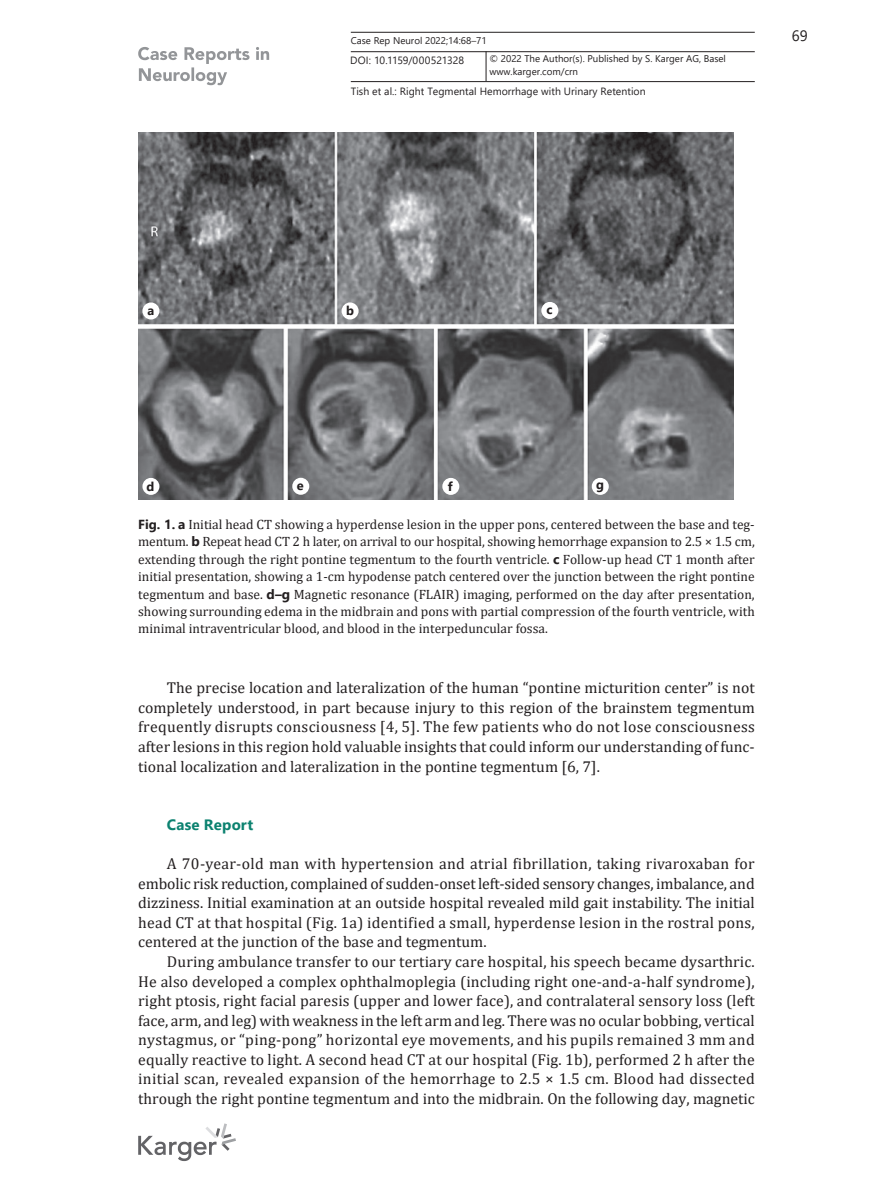
<style>
.page{position:relative;width:893px;height:1191px;background:#fff}
.page>*{position:absolute;margin:0;border:0;box-sizing:border-box;transform-origin:0 0}
.t1{font:15.75px/19.5px "Cambria";color:#231f20;text-align:justify}
.t2{font:700 15px "Segoe UI";letter-spacing:.015em;color:#0c8270}
.t3{font:15px "Segoe UI";color:#231f20}
.t4{font:13.5px/17.4px "Cambria";color:#231f20;text-align:justify}
.t5{font:700 12.75px "Segoe UI";color:#231f20}
.t6{font:10.5px "Segoe UI";letter-spacing:.005em;color:#231f20}
.t7{font:9.75px "Segoe UI";color:#231f20}
.s1{font-family:"Segoe UI";font-weight:700;font-size:13.2px}
.s2{font-family:"Segoe UI";font-weight:700}
</style>
<div class="page">
<svg style="left:138px;top:47px;width:131px;height:38px"></svg>
<hr style="left:351px;top:51px;width:404px;height:1px;background:#231f20">
<hr style="left:351px;top:81px;width:404px;height:1px;background:#231f20">
<hr style="left:351px;top:32px;width:404px;height:1px;background:#231f20">
<hr style="left:486px;top:51px;width:1px;height:30px;background:#231f20">
<svg style="left:138px;top:1123px;width:98px;height:38px"></svg>
<img style="left:138px;top:133px;width:596px;height:366px">
<div style="left:142px;top:302px;width:17px;height:17px;background:#fff;border-radius:50%"></div>
<div style="left:342px;top:302px;width:17px;height:17px;background:#fff;border-radius:50%"></div>
<div style="left:541px;top:302px;width:17px;height:17px;background:#fff;border-radius:50%"></div>
<div style="left:292px;top:478px;width:17px;height:17px;background:#fff;border-radius:50%"></div>
<div style="left:142px;top:478px;width:17px;height:17px;background:#fff;border-radius:50%"></div>
<div style="left:442px;top:478px;width:17px;height:17px;background:#fff;border-radius:50%"></div>
<div style="left:592px;top:478px;width:17px;height:17px;background:#fff;border-radius:50%"></div>
<p class="t7" style="left:351px;top:31px;width:137px">Case Rep Neurol 2022;14:68–71</p>
<p class="t6" style="left:350px;top:50px;width:116px">DOI: 10.1159/000521328</p>
<p class="t7" style="left:489px;top:50px;width:238px">© 2022 The Author(s). Published by S. Karger AG, Basel</p>
<p class="t7" style="left:489px;top:62px;width:90px">www.karger.com/crn</p>
<p class="t6" style="left:351px;top:81px;width:296px">Tish et al.: Right Tegmental Hemorrhage with Urinary Retention</p>
<p class="t3" style="left:792px;top:22px;width:17px">69</p>
<p class="t5" style="left:148px;top:298px;width:8px">a</p>
<p class="t5" style="left:346px;top:299px;width:9px">b</p>
<p class="t5" style="left:546px;top:297px;width:8px">c</p>
<p class="t5" style="left:147px;top:474px;width:9px">d</p>
<p class="t5" style="left:297px;top:473px;width:8px">e</p>
<p class="t5" style="left:448px;top:474px;width:6px">f</p>
<p class="t5" style="left:596px;top:472px;width:9px">g</p>
<p class="t4" style="left:138px;top:515px;width:618px"><span class="s1">Fig. 1.</span> <span class="s2">a</span> Initial head CT showing a hyperdense lesion in the upper pons, centered between the base and teg&shy;mentum. <span class="s2">b</span> Repeat head CT 2 h later, on arrival to our hospital, showing hemorrhage expansion to 2.5 × 1.5 cm, extending through the right pontine tegmentum to the fourth ventricle. <span class="s2">c</span> Follow-up head CT 1 month after initial presentation, showing a 1-cm hypodense patch centered over the junction between the right pontine tegmentum and base. <span class="s2">d–g</span> Magnetic resonance (FLAIR) imaging, performed on the day after presentation, showing surrounding edema in the midbrain and pons with partial compression of the fourth ventricle, with minimal intraventricular blood, and blood in the interpeduncular fossa.</p>
<p class="t1" style="left:138px;top:678px;width:618px;text-indent:29px">The precise location and lateralization of the human “pontine micturition center” is not completely understood, in part because injury to this region of the brainstem tegmentum frequently disrupts consciousness [4, 5]. The few patients who do not lose consciousness after lesions in this region hold valuable insights that could inform our understanding of func&shy;tional localization and lateralization in the pontine tegmentum [6, 7].</p>
<p class="t2" style="left:167px;top:810px;width:88px">Case Report</p>
<p class="t1" style="left:138px;top:854px;width:618px;text-indent:29px">A 70-year-old man with hypertension and atrial fibrillation, taking rivaroxaban for embolic risk reduction, complained of sudden-onset left-sided sensory changes, imbalance, and dizziness. Initial examination at an outside hospital revealed mild gait instability. The initial head CT at that hospital (Fig. 1a) identified a small, hyperdense lesion in the rostral pons, centered at the junction of the base and tegmentum.</p>
<p class="t1" style="left:138px;top:951px;width:618px;text-indent:29px">During ambulance transfer to our tertiary care hospital, his speech became dysarthric.<br>He also developed a complex ophthalmoplegia (including right one-and-a-half syndrome), right ptosis, right facial paresis (upper and lower face), and contralateral sensory loss (left face, arm, and leg) with weakness in the left arm and leg. There was no ocular bobbing, vertical nystagmus, or “ping-pong” horizontal eye movements, and his pupils remained 3 mm and equally reactive to light. A second head CT at our hospital (Fig. 1b), performed 2 h after the initial scan, revealed expansion of the hemorrhage to 2.5 × 1.5 cm. Blood had dissected through the right pontine tegmentum and into the midbrain. On the following day, magnetic</p>
</div>
